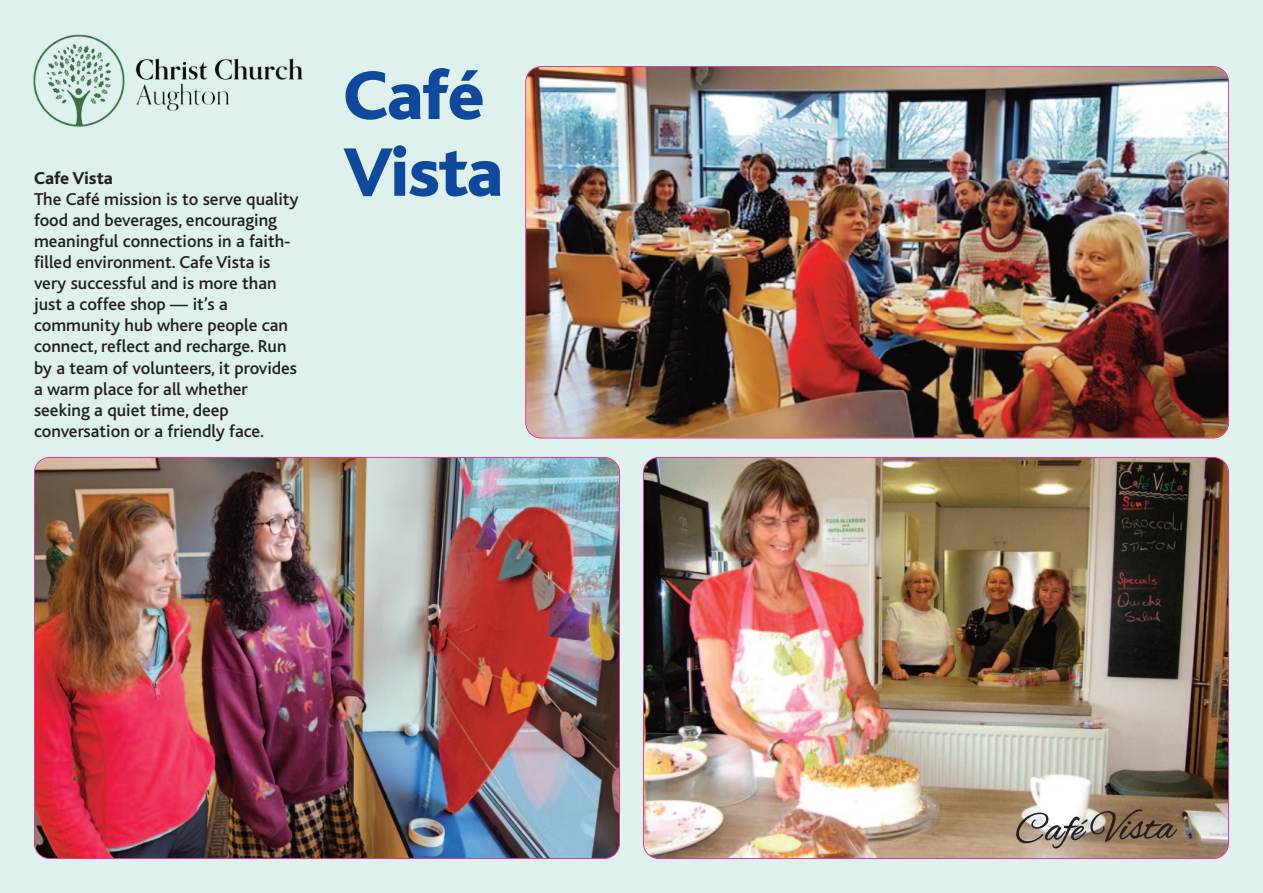
<style>
.page{position:relative;width:1263px;height:893px;background:#def1ec}
.page>*{position:absolute;margin:0;border:0;box-sizing:border-box;transform-origin:0 0}
.t1{font:800 72px/76.8px "Bliss";letter-spacing:-.025em;color:#0f499d}
.t2{font:500 18px/21px "Bliss";color:#231f20}
.t3{font:800 18px "Bliss";color:#231f20}
</style>
<div class="page">
<img style="left:33px;top:34px;width:270px;height:93px">
<img style="left:644px;top:458px;width:584px;height:400px;border-radius:15px">
<div style="left:643px;top:457px;width:586px;height:402px;border:2px solid #ed028c;border-radius:16px"></div>
<svg style="left:1016px;top:809px;width:161px;height:42px;background:#9b8b79"></svg>
<img style="left:526px;top:67px;width:702px;height:371px;border-radius:15px">
<div style="left:525px;top:66px;width:704px;height:372px;border:2px solid #ed028c;border-radius:16px"></div>
<img style="left:35px;top:458px;width:584px;height:400px;border-radius:15px">
<div style="left:34px;top:457px;width:586px;height:402px;border:2px solid #ed028c;border-radius:16px"></div>
<p class="t3" style="left:34px;top:172px;width:81px">Cafe Vista</p>
<p class="t2" style="left:34px;top:190px;width:266px">The Café mission is to serve quality food and beverages, encouraging meaningful connections in a faith&shy;filled environment. Cafe Vista is very successful and is more than just a coffee shop — it’s a community hub where people can connect, reflect and recharge. Run by a team of volunteers, it provides a warm place for all whether seeking a quiet time, deep conversation or a friendly face.</p>
<h1 class="t1" style="left:343px;top:63px;width:162px">Café<br>Vista</h1>
</div>
